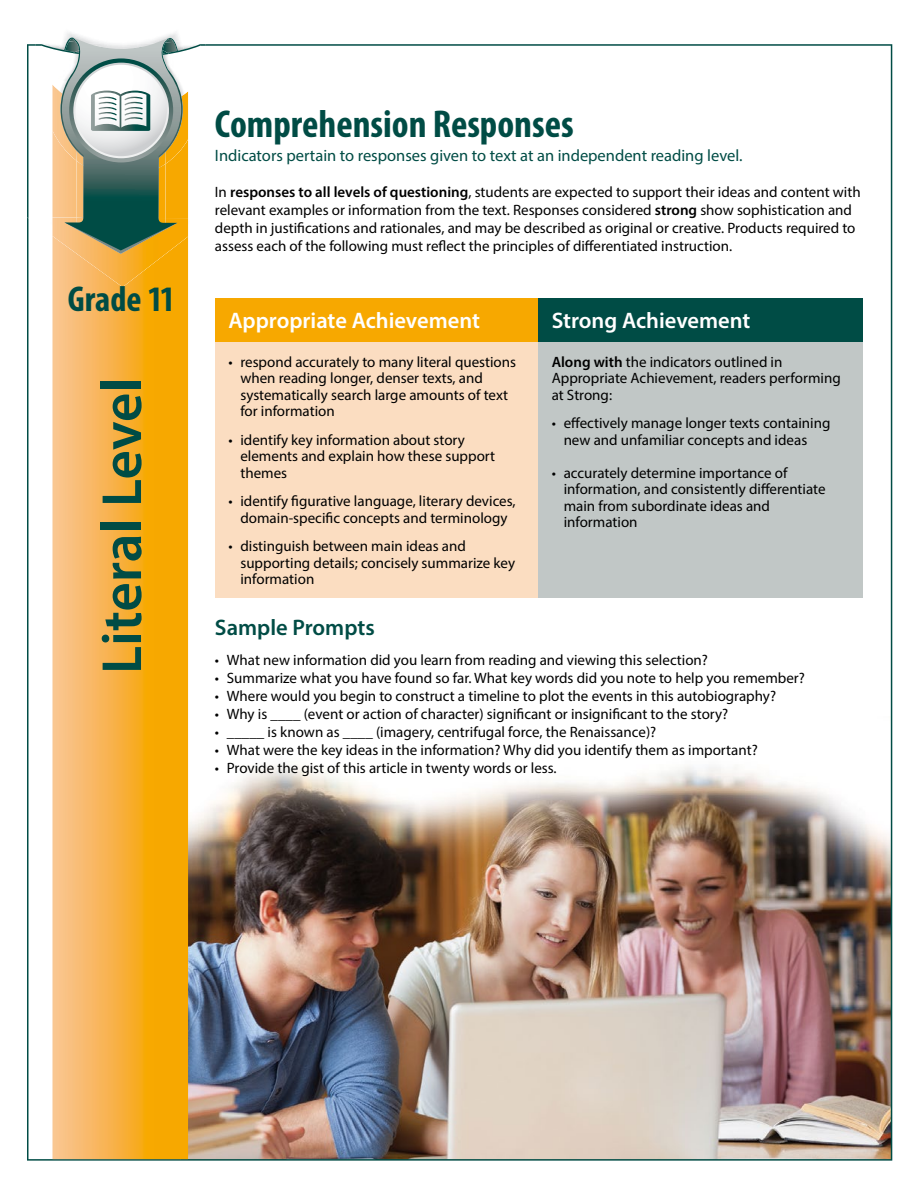
<style>
.page{position:relative;width:918px;height:1188px;background:#fff}
.page>*{position:absolute;margin:0;border:0;box-sizing:border-box;transform-origin:0 0}
.t1{font:600 57px "Myriad Pro";color:#004c45}
.t2{font:700 condensed 39px "Myriad Pro";color:#004c45}
.t3{font:700 condensed 36px "Myriad Pro";color:#004c45}
.t4{font:600 22.5px "Myriad Pro";color:#fff}
.t5{font:600 22.5px "Myriad Pro";color:#004c45}
.t6{font:16.5px "Myriad Pro";color:#004c45}
.t7{font:15px/16.5px "Myriad Pro";color:#000}
.s1{font-weight:600}
</style>
<div class="page">
<img style="left:27px;top:44px;width:865px;height:1117px">
<svg style="left:52px;top:287px;width:136px;height:872px;background:#f8b23d"></svg>
<img style="left:65px;top:32px;width:113px;height:6px">
<img style="left:28px;top:218px;width:11px;height:19px">
<img style="left:52px;top:254px;width:136px;height:33px">
<img style="left:35px;top:46px;width:4px;height:5px">
<svg style="left:39px;top:38px;width:173px;height:216px"></svg>
<div style="left:215px;top:298px;width:323px;height:44px;background:#f7a800"></div>
<div style="left:538px;top:298px;width:324px;height:44px;background:#004c45"></div>
<div style="left:215px;top:342px;width:323px;height:256px;background:#fbddc1"></div>
<div style="left:538px;top:342px;width:324px;height:256px;background:#c1c7c6"></div>
<h3 class="t3" style="left:68px;top:276px;width:109px">Grade 11</h3>
<h1 class="t1" style="left:86px;top:674px;width:297px;rotate:-90deg">Literal Level</h1>
<h2 class="t2" style="left:215px;top:100px;width:360px">Comprehension Responses</h2>
<p class="t6" style="left:215px;top:146px;width:529px">Indicators pertain to responses given to text at an independent reading level.</p>
<p class="t7" style="left:215px;top:183px;width:647px;line-height:18px">In <span class="s1">responses to all levels of questioning</span>, students are expected to support their ideas and content with relevant examples or information from the text. Responses considered <span class="s1">strong</span> show sophistication and depth in justifications and rationales, and may be described as original or creative. Products required to assess each of the following must reflect the principles of differentiated instruction.</p>
<h3 class="t4" style="left:228px;top:306px;width:253px">Appropriate Achievement</h3>
<h3 class="t4" style="left:552px;top:306px;width:200px">Strong Achievement</h3>
<p class="t7" style="left:240px;top:353px;width:277px;text-indent:-12px">• respond accurately to many literal questions when reading longer, denser texts, and systematically search large amounts of text for information</p>
<p class="t7" style="left:240px;top:431px;width:256px;text-indent:-12px">• identify key information about story elements and explain how these support themes</p>
<p class="t7" style="left:228px;top:493px;width:289px;text-align:center">• identify figurative language, literary devices, domain-specific concepts and terminology</p>
<p class="t7" style="left:240px;top:538px;width:276px;text-indent:-12px">• distinguish between main ideas and supporting details; concisely summarize key information</p>
<p class="t7" style="left:552px;top:353px;width:291px"><span class="s1">Along with</span> the indicators outlined in<br>Appropriate Achievement, readers performing at Strong:</p>
<p class="t7" style="left:564px;top:415px;width:268px;text-indent:-12px">• effectively manage longer texts containing new and unfamiliar concepts and ideas</p>
<p class="t7" style="left:564px;top:464px;width:264px;text-indent:-12px">• accurately determine importance of information, and consistently differentiate main from subordinate ideas and information</p>
<h3 class="t5" style="left:215px;top:613px;width:161px">Sample Prompts</h3>
<p class="t7" style="left:215px;top:652px;width:495px">• What new information did you learn from reading and viewing this selection?</p>
<p class="t7" style="left:215px;top:670px;width:592px">• Summarize what you have found so far. What key words did you note to help you remember?</p>
<p class="t7" style="left:215px;top:688px;width:563px">• Where would you begin to construct a timeline to plot the events in this autobiography?</p>
<p class="t7" style="left:215px;top:706px;width:515px">• Why is ____ (event or action of character) significant or insignificant to the story?</p>
<p class="t7" style="left:215px;top:724px;width:443px">• _____ is known as ____ (imagery, centrifugal force, the Renaissance)?</p>
<p class="t7" style="left:215px;top:742px;width:544px">• What were the key ideas in the information? Why did you identify them as important?</p>
<p class="t7" style="left:215px;top:760px;width:343px">• Provide the gist of this article in twenty words or less.</p>
</div>
